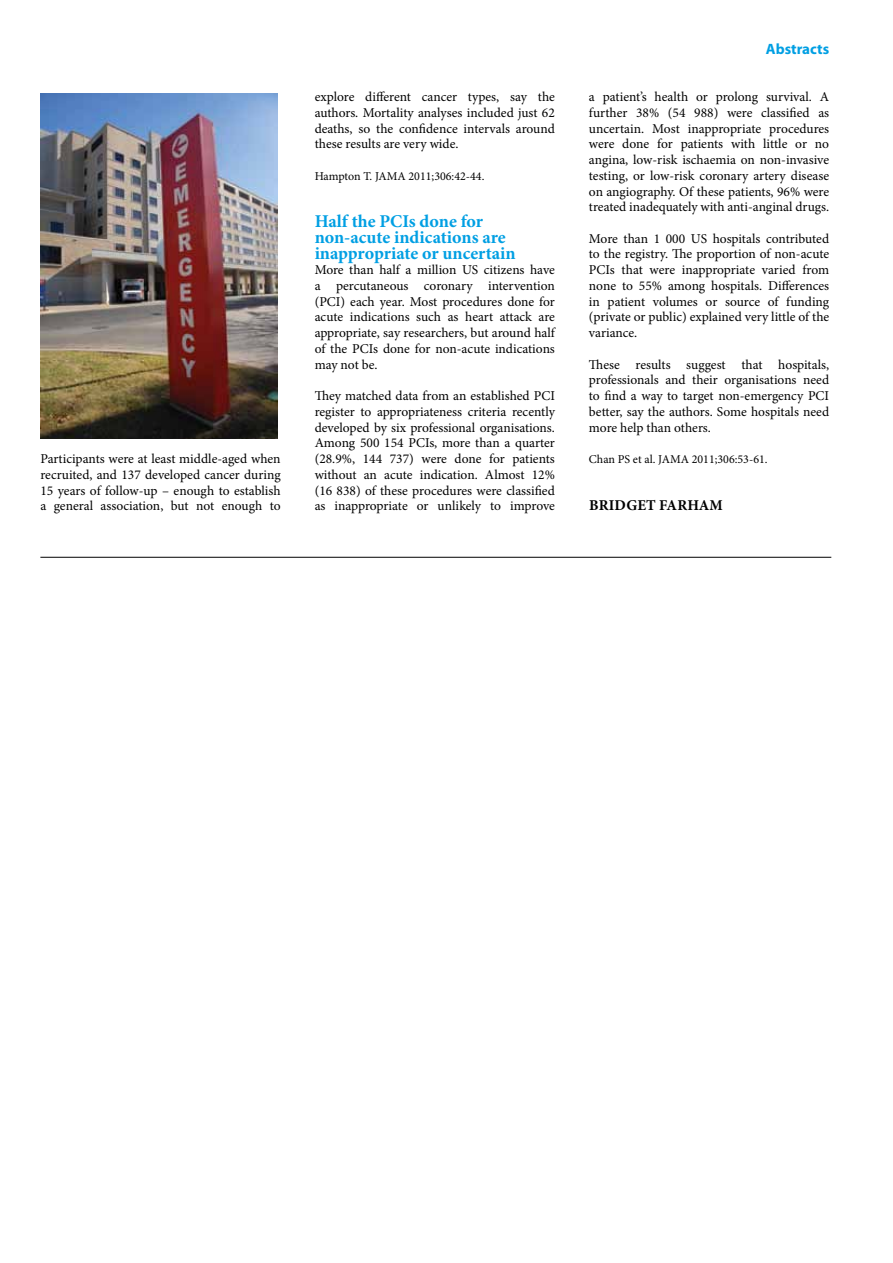
<style>
.page{position:relative;width:893px;height:1263px;background:#fff}
.page>*{position:absolute;margin:0;border:0;box-sizing:border-box;transform-origin:0 0}
.t1{font:700 18px/15.8px "Minion Pro";color:#009fe3}
.t2{font:700 15px "Minion Pro";letter-spacing:.01em;color:#000}
.t3{font:700 15px "Myriad Pro";color:#009fe3}
.t4{font:13.5px/15.8px "Minion Pro";letter-spacing:-.005em;color:#000;text-align:justify}
.t5{font:12px "Minion Pro";color:#000}
</style>
<div class="page">
<img style="left:40px;top:94px;width:237px;height:344px">
<hr style="left:40px;top:557px;width:791px;height:1px;background:#000">
<p class="t4" style="left:40px;top:451px;width:242px">Participants were at least middle-aged when recruited, and 137 developed cancer during 15 years of follow-up – enough to establish a general association, but not enough to</p>
<p class="t4" style="left:315px;top:89px;width:242px">explore different cancer types, say the authors. Mortality analyses included just 62 deaths, so the confidence intervals around these results are very wide.</p>
<p class="t5" style="left:315px;top:168px;width:171px">Hampton T. JAMA 2011;306:42-44.</p>
<h1 class="t1" style="left:315px;top:213px;width:202px">Half the PCIs done for non-acute indications are inappropriate or uncertain</h1>
<p class="t4" style="left:315px;top:262px;width:242px">More than half a million US citizens have a percutaneous coronary intervention (PCI) each year. Most procedures done for acute indications such as heart attack are appropriate, say researchers, but around half of the PCIs done for non-acute indications may not be.</p>
<p class="t4" style="left:315px;top:388px;width:242px">They matched data from an established PCI register to appropriateness criteria recently developed by six professional organisations.<br>Among 500 154 PCIs, more than a quarter (28.9%, 144 737) were done for patients without an acute indication. Almost 12% (16 838) of these procedures were classified as inappropriate or unlikely to improve</p>
<p class="t3" style="left:766px;top:39px;width:65px">Abstracts</p>
<p class="t4" style="left:589px;top:89px;width:242px">a patient’s health or prolong survival. A further 38% (54 988) were classified as uncertain. Most inappropriate procedures were done for patients with little or no angina, low-risk ischaemia on non-invasive testing, or low-risk coronary artery disease on angiography. Of these patients, 96% were treated inadequately with anti-anginal drugs.</p>
<p class="t4" style="left:589px;top:231px;width:242px">More than 1 000 US hospitals contributed to the registry. The proportion of non-acute PCIs that were inappropriate varied from none to 55% among hospitals. Differences in patient volumes or source of funding (private or public) explained very little of the variance.</p>
<p class="t4" style="left:589px;top:356px;width:242px">These results suggest that hospitals, professionals and their organisations need to find a way to target non-emergency PCI better, say the authors. Some hospitals need more help than others.</p>
<p class="t5" style="left:589px;top:451px;width:180px">Chan PS et al. JAMA 2011;306:53-61.</p>
<p class="t2" style="left:589px;top:495px;width:135px">BRIDGET FARHAM</p>
</div>
